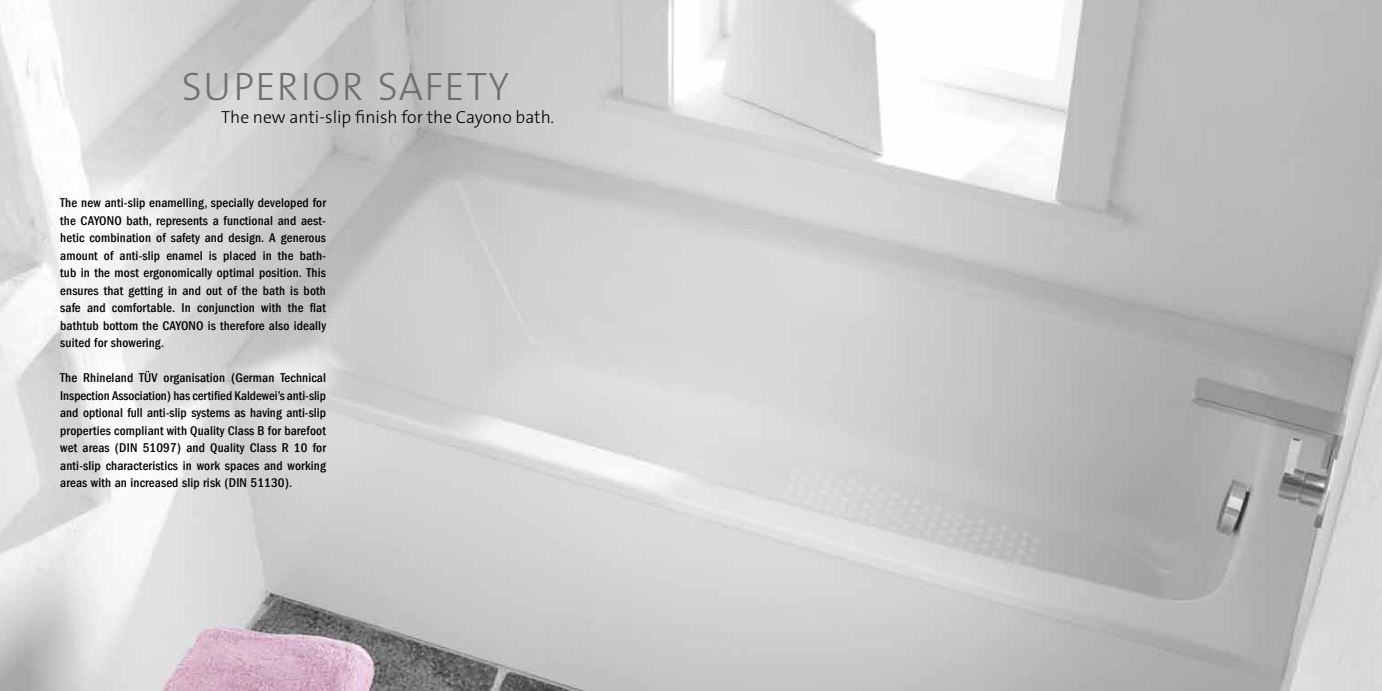
<style>
.page{position:relative;width:1382px;height:691px;background:#fff}
.page>*{position:absolute;margin:0;border:0;box-sizing:border-box;transform-origin:0 0}
.t1{font:40px "The Sans LP3 Lig";color:#6f6f6e}
.t2{font:17.5px "The Sans LP3 Lig";color:#000}
.t3{font:500 condensed 13.12px/17.5px "Franklin Gothic LT Com";letter-spacing:.01em;color:#000;text-align:justify}
</style>
<div class="page">
<img style="left:0;top:0;width:1382px;height:691px">
<h1 class="t1" style="left:182px;top:61px;width:96px">Superior</h1>
<h1 class="t1" style="left:378px;top:61px;width:23px">safety</h1>
<h2 class="t2" style="left:221px;top:106px;width:335px">The new anti-slip finish for the Cayono bath.</h2>
<p class="t3" style="left:60px;top:194px;width:267px">The new anti-slip enamelling, specially developed for the CAYONO bath, represents a functional and aest&shy;hetic combination of safety and design. A generous amount of anti-slip enamel is placed in the bath&shy;tub in the most ergonomically optimal position. This ensures that getting in and out of the bath is both safe and comfortable. In conjunction with the flat bathtub bottom the CAYONO is therefore also ideally suited for showering.</p>
<p class="t3" style="left:60px;top:369px;width:267px">The Rhineland TÜV organisation (German Technical Inspection Association) has certified Kaldewei’s anti-slip and optional full anti-slip systems as having anti-slip properties compliant with Quality Class B for barefoot wet areas (DIN 51097) and Quality Class R 10 for anti-slip characteristics in work spaces and working areas with an increased slip risk (DIN 51130).</p>
</div>
